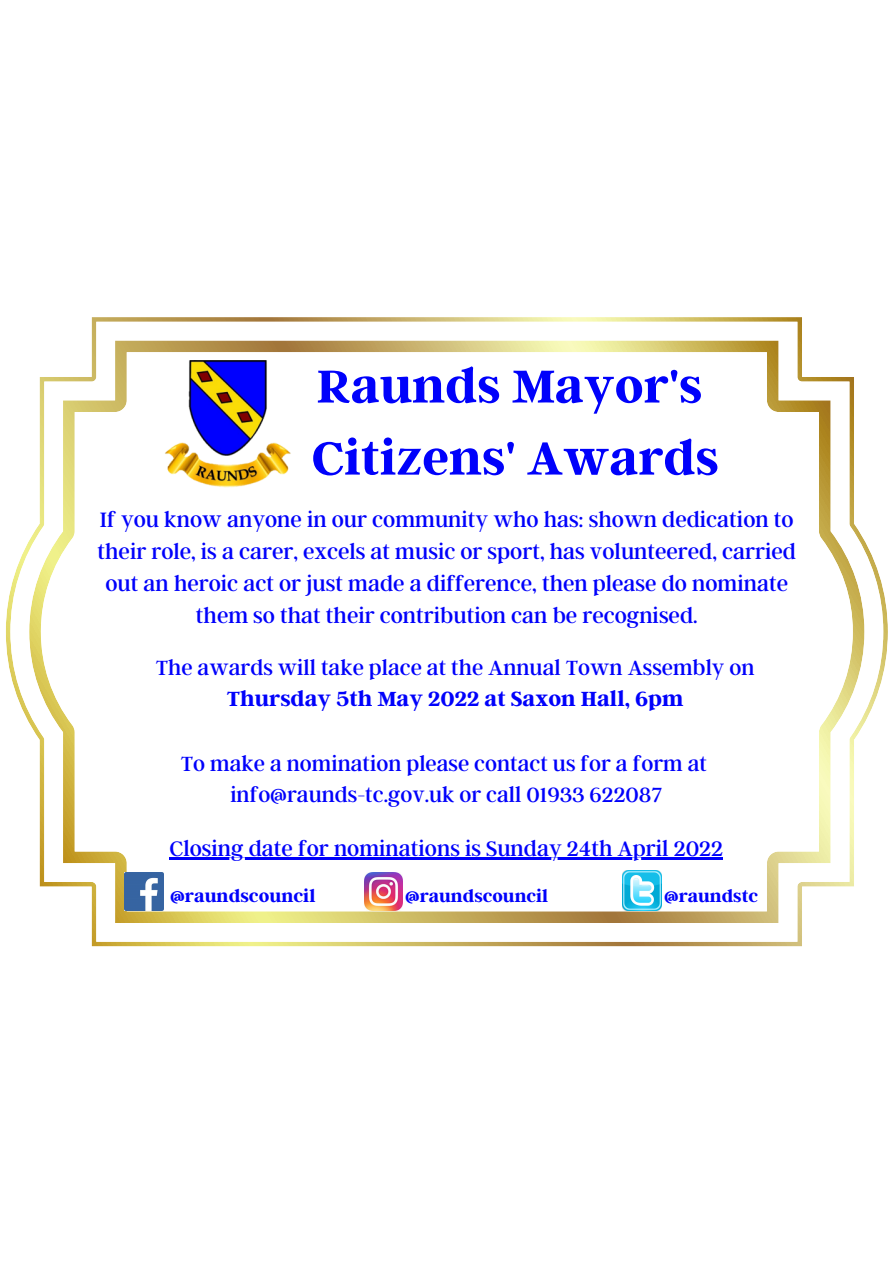
<style>
.page{position:relative;width:893px;height:1263px;background:#fff}
.page>*{position:absolute;margin:0;border:0;box-sizing:border-box;transform-origin:0 0}
.t1{font:700 51.45px "Argent CF";color:#0001fb}
.t2{font:23.1px/32.1px "Argent CF";color:#0001fb;text-align:center}
.t3{font:22.8px/31.5px "Argent CF";color:#0001fb;text-align:center}
.t4{font:700 18.9px "Argent CF";color:#0001fb}
.t5{font:700 18.6px "Argent CF";color:#0001fb}
.s1{font-weight:700}
</style>
<div class="page">
<svg style="left:6px;top:317px;width:882px;height:629px"></svg>
<svg style="left:29px;top:340px;width:835px;height:583px"></svg>
<img style="left:163px;top:361px;width:130px;height:132px">
<img style="left:125px;top:872px;width:38px;height:39px">
<img style="left:364px;top:872px;width:38px;height:38px">
<img style="left:622px;top:871px;width:39px;height:39px">
<hr style="left:170px;top:858px;width:553px;height:2px;background:#0001fb">
<p class="t1" style="left:316px;top:353px;width:387px">Raunds Mayor's</p>
<p class="t1" style="left:311px;top:425px;width:409px">Citizens' Awards</p>
<p class="t2" style="left:98px;top:502px;width:700px">If you know anyone in our community who has: shown dedication to their role, is a carer, excels at music or sport, has volunteered, carried out an heroic act or just made a difference, then please do nominate them so that their contribution can be recognised.</p>
<p class="t3" style="left:156px;top:650px;width:600px">The awards will take place at the Annual Town Assembly on<br><span class="s1">Thursday 5th May 2022 at Saxon Hall, 6pm</span></p>
<p class="t3" style="left:181px;top:747px;width:528px">To make a nomination please contact us for a form at</p>
<p class="t3" style="left:230px;top:778px;width:433px">info@raunds-tc.gov.uk or call 01933 622087</p>
<p class="t2" style="left:170px;top:831px;width:555px">Closing date for nominations is Sunday 24th April 2022</p>
<p class="t4" style="left:170px;top:883px;width:147px">@raundscouncil</p>
<p class="t5" style="left:405px;top:884px;width:144px">@raundscouncil</p>
<p class="t5" style="left:664px;top:884px;width:96px">@raundstc</p>
</div>
